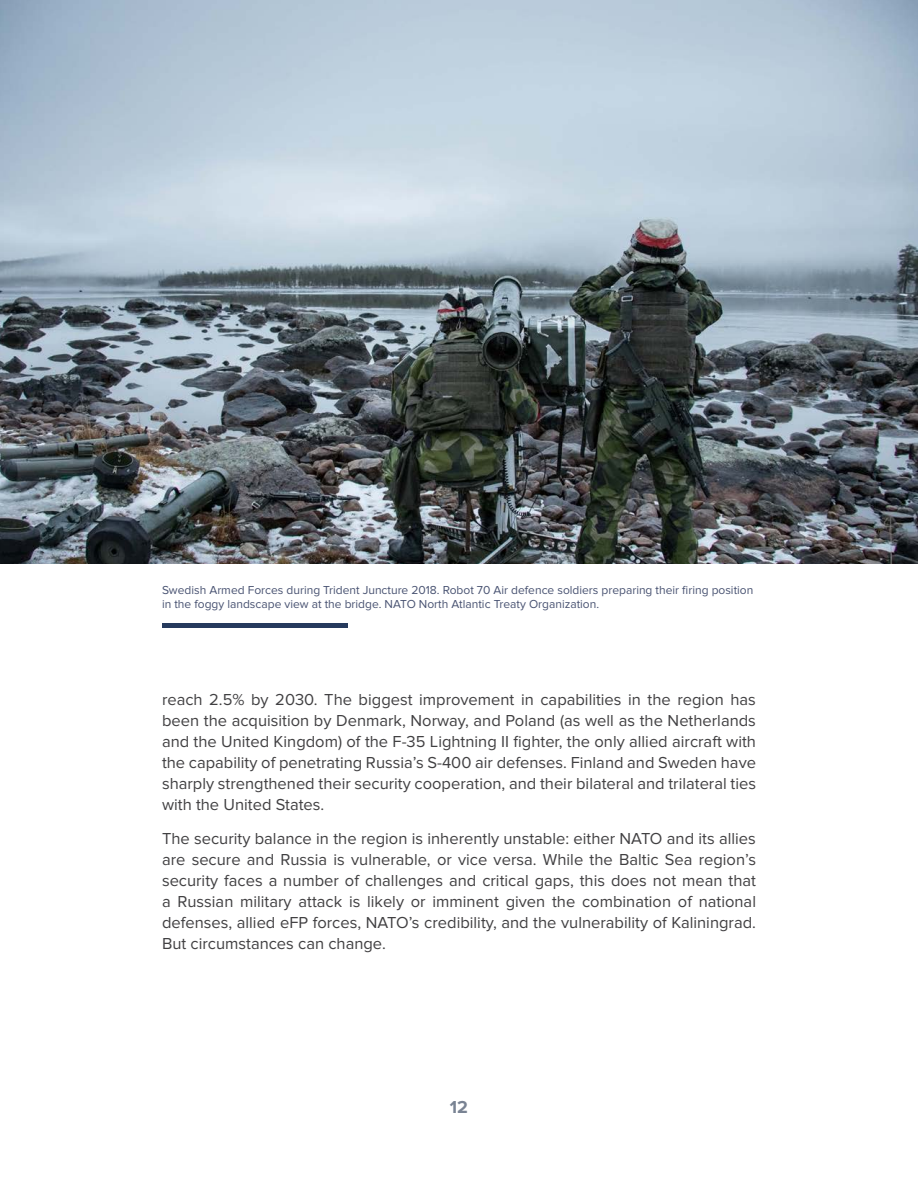
<style>
.page{position:relative;width:918px;height:1188px;background:#fff}
.page>*{position:absolute;margin:0;border:0;box-sizing:border-box;transform-origin:0 0}
.t1{font:700 18px "Proxima Nova";color:#798393}
.t2{font:16.5px/21px "Proxima Nova";color:#414042;text-align:justify}
.t3{font:12px/13.5px "Proxima Nova";color:#495372}
</style>
<div class="page">
<hr style="left:162px;top:624px;width:186px;height:4px;background:#263a5d">
<img style="left:0;top:0;width:918px;height:563px">
<p class="t3" style="left:162px;top:583px;width:593px">Swedish Armed Forces during Trident Juncture 2018. Robot 70 Air defence soldiers preparing their firing position in the foggy landscape view at the bridge. NATO North Atlantic Treaty Organization.</p>
<p class="t2" style="left:162px;top:689px;width:596px">reach 2.5% by 2030. The biggest improvement in capabilities in the region has been the acquisition by Denmark, Norway, and Poland (as well as the Netherlands and the United Kingdom) of the F-35 Lightning II fighter, the only allied aircraft with the capability of penetrating Russia’s S-400 air defenses. Finland and Sweden have sharply strengthened their security cooperation, and their bilateral and trilateral ties with the United States.</p>
<p class="t2" style="left:162px;top:828px;width:596px">The security balance in the region is inherently unstable: either NATO and its allies are secure and Russia is vulnerable, or vice versa. While the Baltic Sea region’s security faces a number of challenges and critical gaps, this does not mean that a Russian military attack is likely or imminent given the combination of national defenses, allied eFP forces, NATO’s credibility, and the vulnerability of Kaliningrad.<br>But circumstances can change.</p>
<p class="t1" style="left:450px;top:1094px;width:20px">12</p>
</div>
